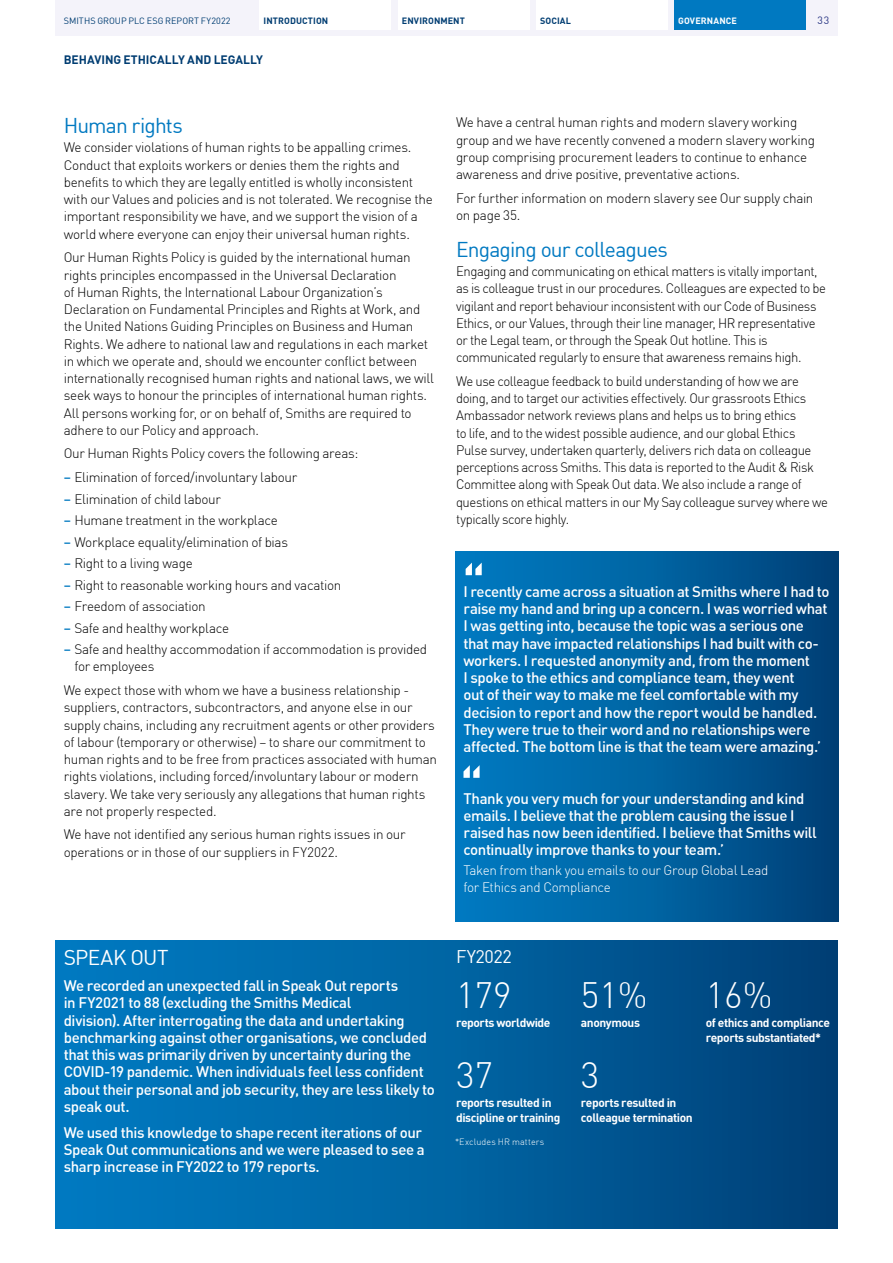
<style>
.page{position:relative;width:893px;height:1263px;background:#fff}
.page>*{position:absolute;margin:0;border:0;box-sizing:border-box;transform-origin:0 0}
.t1{font:300 36px "DIN";color:#fff}
.t2{font:21px "DIN";letter-spacing:-.04em;color:#0079c1}
.t3{font:21px "DIN";letter-spacing:-.025em;color:#fff}
.t4{font:18px "DIN";letter-spacing:-.025em;color:#fff}
.t5{font:500 15px/17.2px "DIN";letter-spacing:-.025em;color:#fff}
.t6{font:300 13.5px/17.2px "DIN";letter-spacing:-.025em;color:#000}
.t7{font:300 13.5px/17.2px "DIN";letter-spacing:-.025em;color:#fff}
.t8{font:700 12px/15px "DIN";letter-spacing:-.035em;color:#fff}
.t9{font:700 12px "DIN";color:#003d72}
.t10{font:10.5px "DIN";color:#283583}
.t11{font:9px "DIN";letter-spacing:.005em;color:#003d72}
.t12{font:700 9px "DIN";letter-spacing:.01em;color:#003d72}
.t13{font:300 9px "DIN";letter-spacing:.015em;color:#fff}
.t14{font:700 9px "DIN";letter-spacing:.01em;color:#fff}
.s1{font-weight:500;color:#0079c1}
</style>
<div class="page">
<div style="left:55px;top:941px;width:783px;height:288px;background:linear-gradient(to right,#007fc6,#004379)"></div>
<div style="left:55px;top:0;width:783px;height:36px;background:#f4f3fa"></div>
<div style="left:259px;top:0;width:132px;height:30px;background:#fff"></div>
<div style="left:398px;top:0;width:131px;height:30px;background:#fff"></div>
<div style="left:536px;top:0;width:132px;height:30px;background:#fff"></div>
<div style="left:674px;top:0;width:132px;height:30px;background:#0079c1"></div>
<div style="left:455px;top:551px;width:383px;height:370px;background:linear-gradient(to right,#007fc6,#004379)"></div>
<svg style="left:463px;top:765px;width:17px;height:13px"></svg>
<svg style="left:466px;top:563px;width:16px;height:12px"></svg>
<p class="t11" style="left:64px;top:15px;width:168px">SMITHS GROUP PLC ESG REPORT FY2022</p>
<p class="t12" style="left:264px;top:15px;width:66px">INTRODUCTION</p>
<p class="t12" style="left:402px;top:15px;width:65px">ENVIRONMENT</p>
<p class="t12" style="left:540px;top:15px;width:33px">SOCIAL</p>
<p class="t14" style="left:678px;top:15px;width:60px">GOVERNANCE</p>
<p class="t10" style="left:817px;top:14px;width:13px">33</p>
<p class="t9" style="left:64px;top:51px;width:201px">BEHAVING ETHICALLY AND LEGALLY</p>
<h2 class="t2" style="left:64px;top:112px;width:121px">Human rights</h2>
<p class="t6" style="left:64px;top:139px;width:371px">We consider violations of human rights to be appalling crimes.<br>Conduct that exploits workers or denies them the rights and benefits to which they are legally entitled is wholly inconsistent with our Values and policies and is not tolerated. We recognise the important responsibility we have, and we support the vision of a world where everyone can enjoy their universal human rights.</p>
<p class="t6" style="left:64px;top:249px;width:372px">Our Human Rights Policy is guided by the international human rights principles encompassed in the Universal Declaration<br>of Human Rights, the International Labour Organization’s Declaration on Fundamental Principles and Rights at Work, and the United Nations Guiding Principles on Business and Human Rights. We adhere to national law and regulations in each market in which we operate and, should we encounter conflict between internationally recognised human rights and national laws, we will seek ways to honour the principles of international human rights.<br>All persons working for, or on behalf of, Smiths are required to adhere to our Policy and approach.</p>
<p class="t6" style="left:64px;top:445px;width:296px">Our Human Rights Policy covers the following areas:</p>
<p class="t6" style="left:64px;top:468px;width:235px"><span class="s1">–</span> Elimination of forced/involuntary labour</p>
<p class="t6" style="left:64px;top:490px;width:159px"><span class="s1">–</span> Elimination of child labour</p>
<p class="t6" style="left:64px;top:511px;width:216px"><span class="s1">–</span> Humane treatment in the workplace</p>
<p class="t6" style="left:64px;top:533px;width:226px"><span class="s1">–</span> Workplace equality/elimination of bias</p>
<p class="t6" style="left:64px;top:554px;width:131px"><span class="s1">–</span> Right to a living wage</p>
<p class="t6" style="left:64px;top:576px;width:279px"><span class="s1">–</span> Right to reasonable working hours and vacation</p>
<p class="t6" style="left:64px;top:597px;width:144px"><span class="s1">–</span> Freedom of association</p>
<p class="t6" style="left:64px;top:619px;width:167px"><span class="s1">–</span> Safe and healthy workplace</p>
<p class="t6" style="left:74px;top:640px;width:354px;text-indent:-11px"><span class="s1">–</span> Safe and healthy accommodation if accommodation is provided for employees</p>
<p class="t6" style="left:64px;top:681px;width:375px">We expect those with whom we have a business relationship - suppliers, contractors, subcontractors, and anyone else in our supply chains, including any recruitment agents or other providers of labour (temporary or otherwise) – to share our commitment to human rights and to be free from practices associated with human rights violations, including forced/involuntary labour or modern slavery. We take very seriously any allegations that human rights are not properly respected.</p>
<p class="t6" style="left:64px;top:826px;width:343px">We have not identified any serious human rights issues in our operations or in those of our suppliers in FY2022.</p>
<p class="t6" style="left:456px;top:114px;width:360px">We have a central human rights and modern slavery working group and we have recently convened a modern slavery working group comprising procurement leaders to continue to enhance awareness and drive positive, preventative actions.</p>
<p class="t6" style="left:456px;top:189px;width:359px">For further information on modern slavery see Our supply chain on page 35.</p>
<h2 class="t2" style="left:456px;top:236px;width:213px">Engaging our colleagues</h2>
<p class="t6" style="left:456px;top:262px;width:371px">Engaging and communicating on ethical matters is vitally important, as is colleague trust in our procedures. Colleagues are expected to be vigilant and report behaviour inconsistent with our Code of Business Ethics, or our Values, through their line manager, HR representative or the Legal team, or through the Speak Out hotline. This is communicated regularly to ensure that awareness remains high.</p>
<p class="t6" style="left:456px;top:372px;width:373px">We use colleague feedback to build understanding of how we are doing, and to target our activities effectively. Our grassroots Ethics Ambassador network reviews plans and helps us to bring ethics<br>to life, and to the widest possible audience, and our global Ethics Pulse survey, undertaken quarterly, delivers rich data on colleague perceptions across Smiths. This data is reported to the Audit &amp; Risk Committee along with Speak Out data. We also include a range of questions on ethical matters in our My Say colleague survey where we typically score highly.</p>
<p class="t5" style="left:463px;top:582px;width:368px">I recently came across a situation at Smiths where I had to raise my hand and bring up a concern. I was worried what I was getting into, because the topic was a serious one that may have impacted relationships I had built with co&shy;workers. I requested anonymity and, from the moment<br>I spoke to the ethics and compliance team, they went<br>out of their way to make me feel comfortable with my decision to report and how the report would be handled.<br>They were true to their word and no relationships were affected. The bottom line is that the team were amazing.’</p>
<p class="t5" style="left:463px;top:789px;width:355px">Thank you very much for your understanding and kind emails. I believe that the problem causing the issue I raised has now been identified. I believe that Smiths will continually improve thanks to your team.’</p>
<p class="t7" style="left:463px;top:861px;width:306px">Taken from thank you emails to our Group Global Lead for Ethics and Compliance</p>
<h2 class="t3" style="left:64px;top:945px;width:106px">SPEAK OUT</h2>
<p class="t5" style="left:64px;top:977px;width:373px">We recorded an unexpected fall in Speak Out reports<br>in FY2021 to 88 (excluding the Smiths Medical<br>division). After interrogating the data and undertaking benchmarking against other organisations, we concluded that this was primarily driven by uncertainty during the COVID-19 pandemic. When individuals feel less confident about their personal and job security, they are less likely to speak out.</p>
<p class="t5" style="left:64px;top:1123px;width:362px">We used this knowledge to shape recent iterations of our<br>Speak Out communications and we were pleased to see a sharp increase in FY2022 to 179 reports.</p>
<h3 class="t4" style="left:456px;top:945px;width:57px">FY2022</h3>
<h1 class="t1" style="left:456px;top:973px;width:57px">179</h1>
<p class="t8" style="left:456px;top:1015px;width:96px">reports worldwide</p>
<h1 class="t1" style="left:456px;top:1053px;width:39px">37</h1>
<p class="t8" style="left:456px;top:1095px;width:106px">reports resulted in discipline or training</p>
<p class="t13" style="left:455px;top:1136px;width:91px">*Excludes HR matters</p>
<h1 class="t1" style="left:581px;top:973px;width:68px">51%</h1>
<p class="t8" style="left:581px;top:1015px;width:61px">anonymous</p>
<h1 class="t1" style="left:581px;top:1053px;width:20px">3</h1>
<p class="t8" style="left:581px;top:1095px;width:113px">reports resulted in colleague termination</p>
<h1 class="t1" style="left:706px;top:973px;width:68px">16%</h1>
<p class="t8" style="left:706px;top:1015px;width:126px">of ethics and compliance reports substantiated*</p>
</div>
